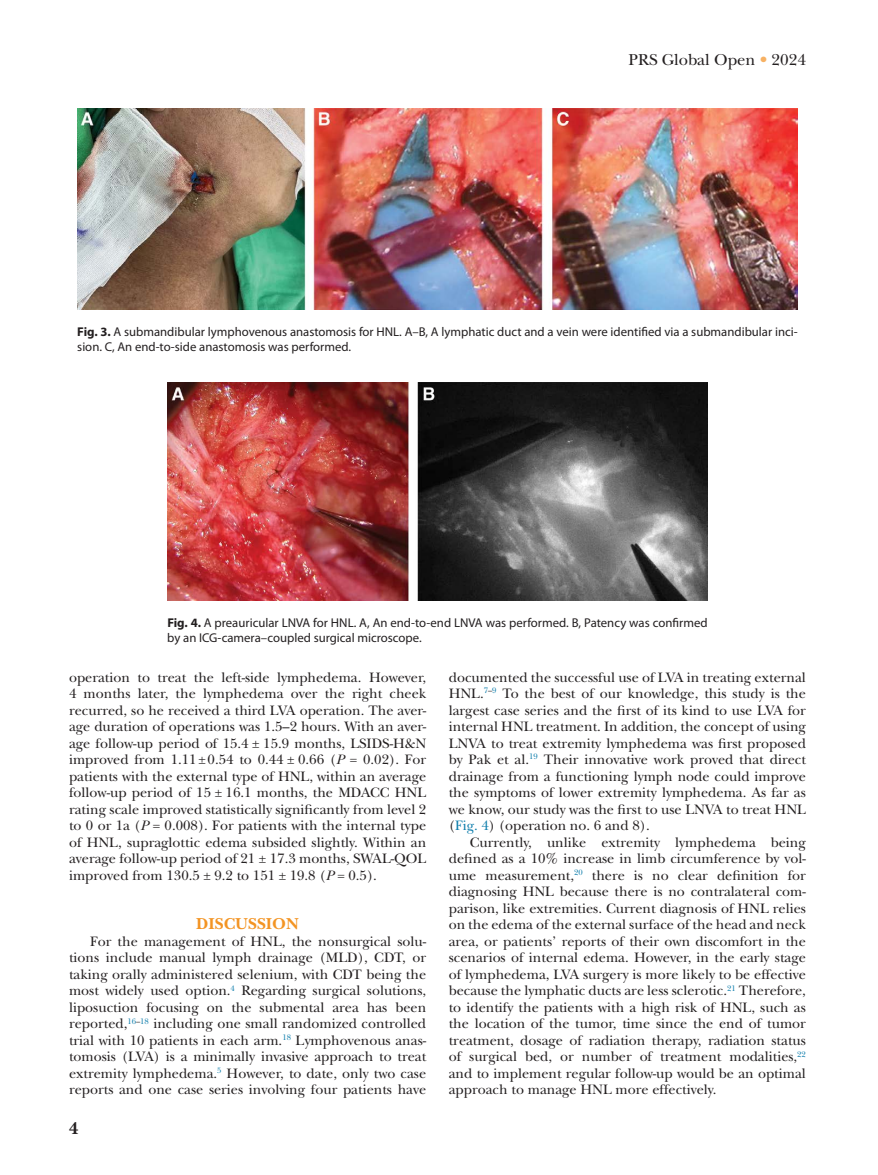
<style>
.page{position:relative;width:878px;height:1175px;background:#fff}
.page>*{position:absolute;margin:0;border:0;box-sizing:border-box;transform-origin:0 0}
.t1{font:700 18px "New Baskerville Std";color:#231f20}
.t2{font:16.5px "New Baskerville Std";color:#231f20}
.t3{font:700 16.5px "New Baskerville Std";color:#f39423}
.t4{font:14.25px/16.5px "New Baskerville Std";color:#231f20;text-align:justify}
.t5{font:12.75px/15px "Myriad Pro";color:#231f20}
.s1{color:#f7b163}
.s2{font-weight:700}
.s3{font-style:italic}
.s4{color:#0f7eac}
</style>
<div class="page">
<img style="left:77px;top:108px;width:720px;height:201px">
<img style="left:167px;top:383px;width:540px;height:218px">
<p class="t2" style="left:628px;top:50px;width:179px">PRS Global Open <span class="s1">•</span> 2024</p>
<p class="t5" style="left:77px;top:323px;width:722px"><span class="s2">Fig. 3.</span> A submandibular lymphovenous anastomosis for HNL. A–B, A lymphatic duct and a vein were identified via a submandibular inci&shy;sion. C, An end-to-side anastomosis was performed.</p>
<p class="t5" style="left:167px;top:615px;width:542px"><span class="s2">Fig. 4.</span> A preauricular LNVA for HNL. A, An end-to-end LNVA was performed. B, Patency was confirmed by an ICG-camera–coupled surgical microscope.</p>
<p class="t4" style="left:69px;top:669px;width:359px">operation to treat the left-side lymphedema. However, 4 months later, the lymphedema over the right cheek recurred, so he received a third LVA operation. The aver&shy;age duration of operations was 1.5–2 hours. With an aver&shy;age follow-up period of 15.4 ± 15.9 months, LSIDS-H&amp;N improved from 1.11±0.54 to 0.44 ± 0.66 (<span class="s3">P</span> = 0.02). For patients with the external type of HNL, within an average follow-up period of 15 ± 16.1 months, the MDACC HNL rating scale improved statistically significantly from level 2 to 0 or 1a (<span class="s3">P</span> = 0.008). For patients with the internal type of HNL, supraglottic edema subsided slightly. Within an average follow-up period of 21 ± 17.3 months, SWAL-QOL improved from 130.5 ± 9.2 to 151 ± 19.8 (<span class="s3">P</span> = 0.5).</p>
<p class="t3" style="left:196px;top:914px;width:104px">DISCUSSION</p>
<p class="t4" style="left:69px;top:933px;width:359px;text-indent:21px">For the management of HNL, the nonsurgical solu&shy;tions include manual lymph drainage (MLD), CDT, or taking orally administered selenium, with CDT being the most widely used option.<sup>4</sup> Regarding surgical solutions, liposuction focusing on the submental area has been reported,<sup>16</sup><sup>–</sup><sup>18</sup> including one small randomized controlled trial with 10 patients in each arm.<sup>18</sup> Lymphovenous anas&shy;tomosis (LVA) is a minimally invasive approach to treat extremity lymphedema.<sup>5</sup> However, to date, only two case reports and one case series involving four patients have</p>
<p class="t1" style="left:69px;top:1118px;width:11px">4</p>
<p class="t4" style="left:448px;top:669px;width:359px">documented the successful use of LVA in treating external HNL.<sup>7</sup><sup>–</sup><sup>9</sup> To the best of our knowledge, this study is the largest case series and the first of its kind to use LVA for internal HNL treatment. In addition, the concept of using LNVA to treat extremity lymphedema was first proposed by Pak et al.<sup>19</sup> Their innovative work proved that direct drainage from a functioning lymph node could improve the symptoms of lower extremity lymphedema. As far as we know, our study was the first to use LNVA to treat HNL (<span class="s4">Fig. 4</span>) (operation no. 6 and 8).</p>
<p class="t4" style="left:448px;top:834px;width:359px;text-indent:21px">Currently, unlike extremity lymphedema being defined as a 10% increase in limb circumference by vol&shy;ume measurement,<sup>20</sup> there is no clear definition for diagnosing HNL because there is no contralateral com&shy;parison, like extremities. Current diagnosis of HNL relies on the edema of the external surface of the head and neck area, or patients’ reports of their own discomfort in the scenarios of internal edema. However, in the early stage of lymphedema, LVA surgery is more likely to be effective because the lymphatic ducts are less sclerotic.<sup>21</sup> Therefore, to identify the patients with a high risk of HNL, such as the location of the tumor, time since the end of tumor treatment, dosage of radiation therapy, radiation status of surgical bed, or number of treatment modalities,<sup>22 </sup>and to implement regular follow-up would be an optimal approach to manage HNL more effectively.</p>
</div>
